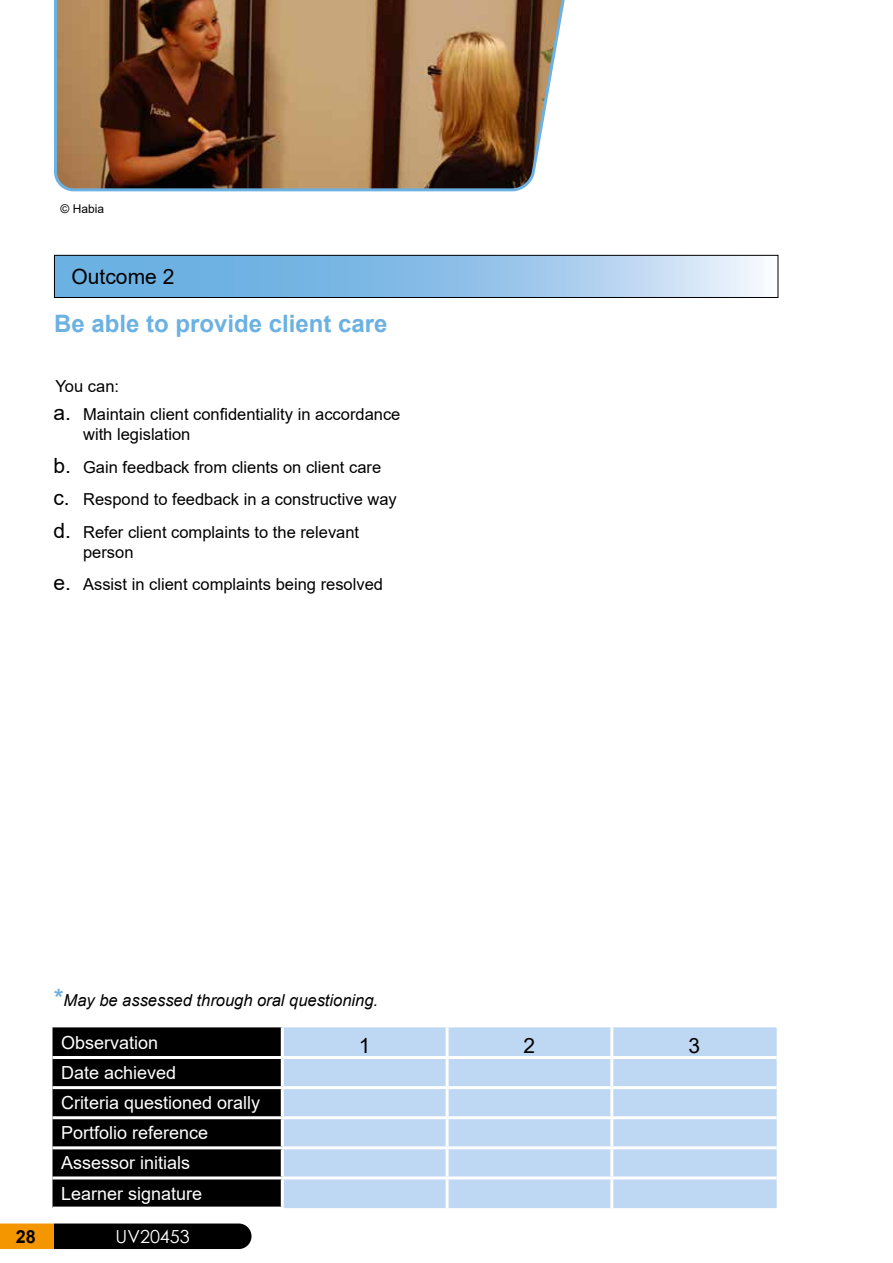
<style>
.page{position:relative;width:893px;height:1263px;background:#fff}
.page>*{position:absolute;margin:0;border:0;box-sizing:border-box;transform-origin:0 0}
.t1{font:700 24px "Arial";color:#6bb1e2}
.t2{font:21px "Arial";color:#000}
.t3{font:18px/30.2px "Arial";color:#fff}
.t4{font:18px "Century Gothic";color:#fff}
.t5{font:700 18px "Arial";color:#000}
.t6{font:16.5px/32.5px "Arial";color:#000}
.t7{font:italic 16.5px "Arial";color:#000}
.t8{font:12px "Arial";color:#000}
.s1{font-size:21px}
.s2{font-weight:700;font-style:normal;font-size:24px;color:#6bb1e2}
</style>
<div class="page">
<svg style="left:56px;top:257px;width:706px;height:39px;background:#92c3e9"></svg>
<div style="left:54px;top:255px;width:724px;height:43px;border:1px solid #000"></div>
<img style="left:54px;top:0;width:511px;height:192px">
<svg style="left:0;top:1223px;width:251px;height:26px;background:#3a2707"></svg>
<div style="left:52px;top:1027px;width:229px;height:179px;background:#000"></div>
<div style="left:284px;top:1027px;width:493px;height:181px;background:#bed7f2"></div>
<hr style="left:446px;top:1027px;width:3px;height:29px;background:#fff">
<hr style="left:610px;top:1027px;width:3px;height:29px;background:#fff">
<hr style="left:282px;top:1056px;width:165px;height:3px;background:#fff">
<hr style="left:447px;top:1056px;width:165px;height:3px;background:#fff">
<hr style="left:446px;top:1059px;width:3px;height:27px;background:#fff">
<hr style="left:612px;top:1056px;width:165px;height:3px;background:#fff">
<hr style="left:610px;top:1059px;width:3px;height:27px;background:#fff">
<hr style="left:282px;top:1086px;width:165px;height:3px;background:#fff">
<hr style="left:447px;top:1086px;width:165px;height:3px;background:#fff">
<hr style="left:446px;top:1089px;width:3px;height:27px;background:#fff">
<hr style="left:612px;top:1086px;width:165px;height:3px;background:#fff">
<hr style="left:610px;top:1089px;width:3px;height:27px;background:#fff">
<hr style="left:52px;top:1116px;width:230px;height:3px;background:#fff">
<hr style="left:282px;top:1116px;width:165px;height:3px;background:#fff">
<hr style="left:447px;top:1116px;width:165px;height:3px;background:#fff">
<hr style="left:446px;top:1119px;width:3px;height:27px;background:#fff">
<hr style="left:612px;top:1116px;width:165px;height:3px;background:#fff">
<hr style="left:610px;top:1119px;width:3px;height:27px;background:#fff">
<hr style="left:52px;top:1146px;width:230px;height:3px;background:#fff">
<hr style="left:282px;top:1146px;width:165px;height:3px;background:#fff">
<hr style="left:447px;top:1146px;width:165px;height:3px;background:#fff">
<hr style="left:446px;top:1149px;width:3px;height:27px;background:#fff">
<hr style="left:612px;top:1146px;width:165px;height:3px;background:#fff">
<hr style="left:610px;top:1149px;width:3px;height:27px;background:#fff">
<hr style="left:52px;top:1176px;width:230px;height:3px;background:#fff">
<hr style="left:282px;top:1176px;width:165px;height:3px;background:#fff">
<hr style="left:447px;top:1176px;width:165px;height:3px;background:#fff">
<hr style="left:446px;top:1179px;width:3px;height:29px;background:#fff">
<hr style="left:612px;top:1176px;width:165px;height:3px;background:#fff">
<hr style="left:610px;top:1179px;width:3px;height:29px;background:#fff">
<hr style="left:52px;top:1056px;width:230px;height:3px;background:#fff">
<hr style="left:52px;top:1086px;width:230px;height:3px;background:#fff">
<p class="t8" style="left:60px;top:200px;width:45px">© Habia</p>
<p class="t2" style="left:72px;top:262px;width:104px">Outcome 2</p>
<h1 class="t1" style="left:54px;top:307px;width:335px">Be able to provide client care</h1>
<p class="t6" style="left:56px;top:370px;width:65px">You can:</p>
<p class="t6" style="left:83px;top:404px;width:319px;line-height:19.8px;text-indent:-30px"><span class="s1">a.</span> Maintain client confidentiality in accordance with legislation</p>
<p class="t6" style="left:53px;top:450px;width:345px"><span class="s1">b.</span> Gain feedback from clients on client care <span class="s1">c.</span> Respond to feedback in a constructive way <span class="s1">d.</span> Refer client complaints to the relevant</p>
<p class="t6" style="left:53px;top:535px;width:331px;text-indent:30px">person<br><span class="s1">e.</span> Assist in client complaints being resolved</p>
<p class="t7" style="left:54px;top:990px;width:325px"><span class="s2">*</span>May be assessed through oral questioning.</p>
<p class="t3" style="left:61px;top:1027px;width:99px">Observation</p>
<p class="t2" style="left:359px;top:1031px;width:13px">1</p>
<p class="t2" style="left:524px;top:1031px;width:13px">2</p>
<p class="t2" style="left:688px;top:1031px;width:13px">3</p>
<p class="t3" style="left:61px;top:1057px;width:201px">Date achieved<br>Criteria questioned orally<br>Portfolio reference<br>Assessor initials<br>Learner signature</p>
<p class="t5" style="left:16px;top:1224px;width:22px">28</p>
<p class="t4" style="left:116px;top:1223px;width:76px">UV20453</p>
</div>
